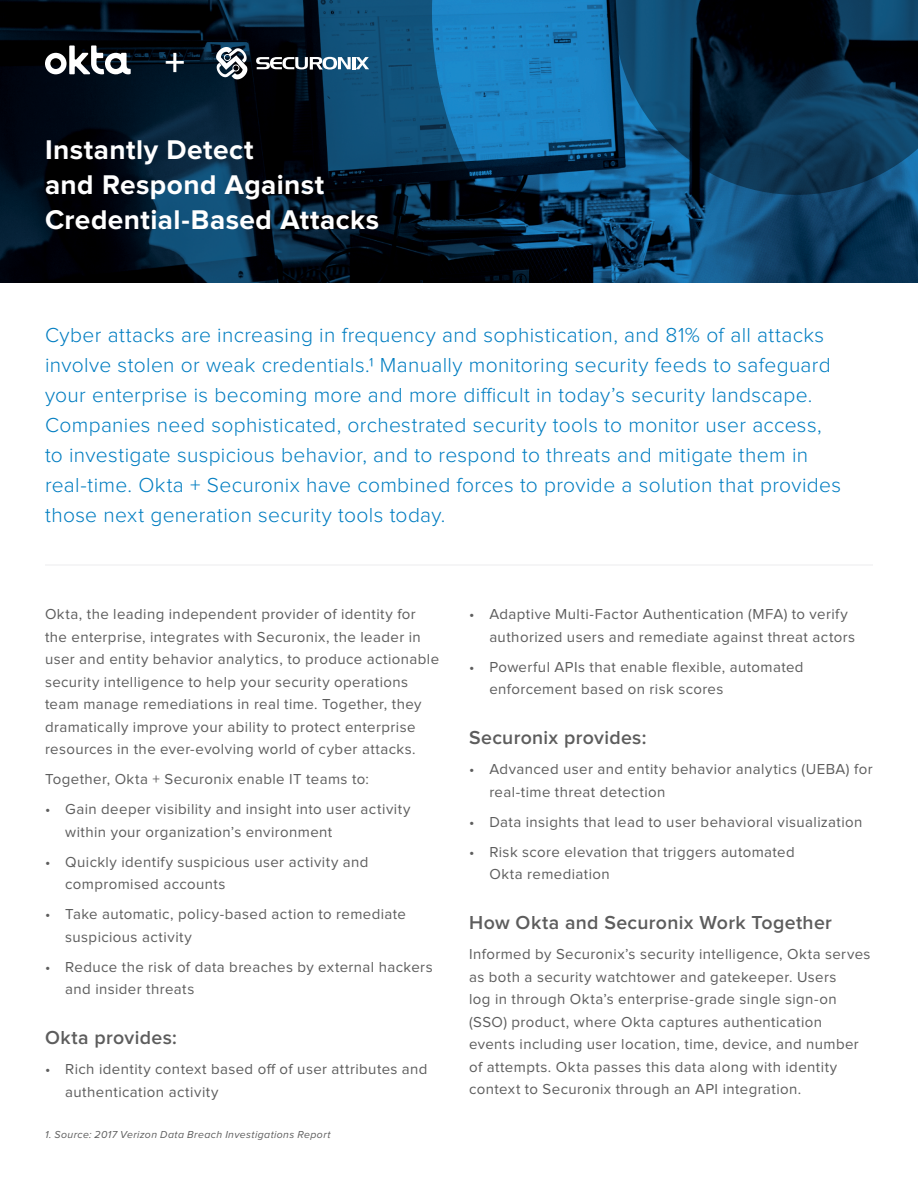
<style>
.page{position:relative;width:918px;height:1188px;background:#fff}
.page>*{position:absolute;margin:0;border:0;box-sizing:border-box;transform-origin:0 0}
.t1{font:600 40.5px "Proxima Nova";color:#fff}
.t2{font:700 28.05px/34.7px "Proxima Nova";letter-spacing:.015em;color:#fff}
.t3{font:300 21px/30px "Proxima Nova";letter-spacing:.015em;color:#007dc1}
.t4{font:600 19.5px "Proxima Nova";letter-spacing:.02em;color:#5d5d5d}
.t5{font:15px/22.5px "Proxima Nova";letter-spacing:.025em;color:#5d5d5d}
.t6{font:italic 10.5px "Proxima Nova";letter-spacing:.035em;color:#5d5d5d}
</style>
<div class="page">
<img style="left:0;top:0;width:432px;height:283px">
<svg style="left:432px;top:0;width:486px;height:283px"></svg>
<svg style="left:45px;top:45px;width:86px;height:29px"></svg>
<hr style="left:45px;top:564px;width:828px;height:2px;background:#e6e6e8">
<svg style="left:256px;top:57px;width:113px;height:13px"></svg>
<svg style="left:216px;top:47px;width:31px;height:32px"></svg>
<h1 class="t1" style="left:165px;top:39px;width:22px">+</h1>
<h2 class="t2" style="left:45px;top:133px;width:336px">Instantly Detect<br>and Respond Against<br>Credential-Based Attacks</h2>
<p class="t3" style="left:45px;top:321px;width:798px">Cyber attacks are increasing in frequency and sophistication, and 81% of all attacks involve stolen or weak credentials.1 Manually monitoring security feeds to safeguard your enterprise is becoming more and more difficult in today’s security landscape.<br>Companies need sophisticated, orchestrated security tools to monitor user access, to investigate suspicious behavior, and to respond to threats and mitigate them in real-time. Okta + Securonix have combined forces to provide a solution that provides those next generation security tools today.</p>
<p class="t5" style="left:45px;top:604px;width:396px">Okta, the leading independent provider of identity for the enterprise, integrates with Securonix, the leader in user and entity behavior analytics, to produce actionable security intelligence to help your security operations team manage remediations in real time. Together, they dramatically improve your ability to protect enterprise resources in the ever-evolving world of cyber attacks.</p>
<p class="t5" style="left:45px;top:769px;width:325px">Together, Okta + Securonix enable IT teams to:</p>
<p class="t5" style="left:65px;top:799px;width:347px;text-indent:-20px">• Gain deeper visibility and insight into user activity within your organization’s environment</p>
<p class="t5" style="left:65px;top:851px;width:305px;text-indent:-20px">• Quickly identify suspicious user activity and compromised accounts</p>
<p class="t5" style="left:65px;top:904px;width:342px;text-indent:-20px">• Take automatic, policy-based action to remediate suspicious activity</p>
<p class="t5" style="left:65px;top:956px;width:369px;text-indent:-20px">• Reduce the risk of data breaches by external hackers and insider threats</p>
<h3 class="t4" style="left:45px;top:1027px;width:133px">Okta provides:</h3>
<p class="t5" style="left:65px;top:1059px;width:364px;text-indent:-20px">• Rich identity context based off of user attributes and authentication activity</p>
<p class="t6" style="left:45px;top:1130px;width:287px">1. Source: 2017 Verizon Data Breach Investigations Report</p>
<p class="t5" style="left:489px;top:604px;width:367px;text-indent:-20px">• Adaptive Multi-Factor Authentication (MFA) to verify authorized users and remediate against threat actors</p>
<p class="t5" style="left:489px;top:656px;width:316px;text-indent:-20px">• Powerful APIs that enable flexible, automated enforcement based on risk scores</p>
<h3 class="t4" style="left:469px;top:727px;width:179px">Securonix provides:</h3>
<p class="t5" style="left:489px;top:759px;width:385px;text-indent:-20px">• Advanced user and entity behavior analytics (UEBA) for real-time threat detection</p>
<p class="t5" style="left:469px;top:811px;width:395px">• Data insights that lead to user behavioral visualization</p>
<p class="t5" style="left:489px;top:841px;width:307px;text-indent:-20px">• Risk score elevation that triggers automated<br>Okta remediation</p>
<h3 class="t4" style="left:469px;top:912px;width:364px">How Okta and Securonix Work Together</h3>
<p class="t5" style="left:469px;top:944px;width:403px">Informed by Securonix’s security intelligence, Okta serves as both a security watchtower and gatekeeper. Users<br>log in through Okta’s enterprise-grade single sign-on (SSO) product, where Okta captures authentication events including user location, time, device, and number of attempts. Okta passes this data along with identity context to Securonix through an API integration.</p>
</div>
